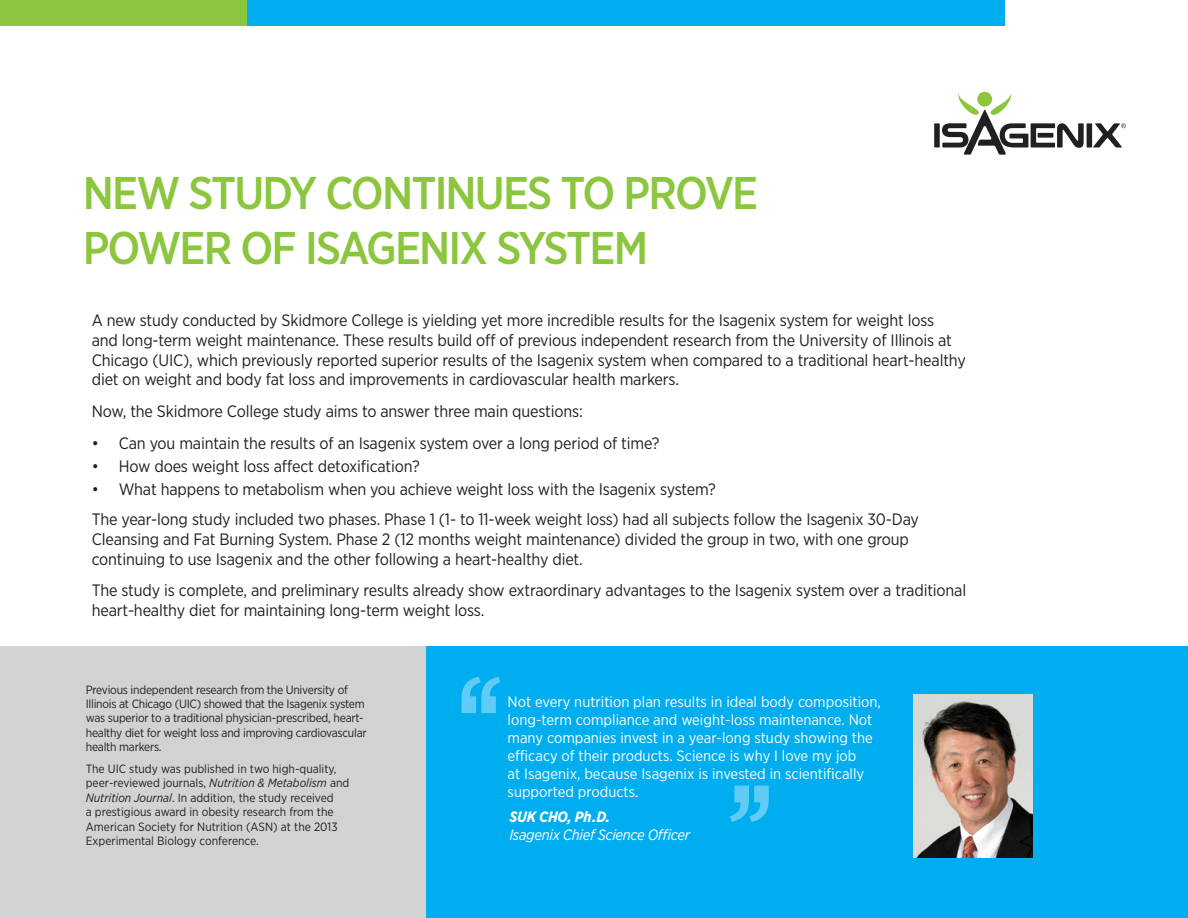
<style>
.page{position:relative;width:1188px;height:918px;background:#fff}
.page>*{position:absolute;margin:0;border:0;box-sizing:border-box;transform-origin:0 0}
.t1{font:161.85px "Gotham Narrow";color:#fff}
.t2{font:500 45.75px/54.9px "Gotham Narrow";letter-spacing:-.04em;color:#8bc63e}
.t3{font:16.5px/19.8px "Gotham Narrow";letter-spacing:-.01em;color:#231f20}
.t4{font:15px/18px "Gotham Narrow";color:#fff}
.t5{font:italic 15px "Gotham Narrow";letter-spacing:-.02em;color:#fff}
.t6{font:italic 700 15px "Gotham Narrow";letter-spacing:-.01em;color:#fff}
.t7{font:12px/14.4px "Gotham Narrow";color:#231f20}
.t8{font:12px/14.4px "Gotham Narrow";letter-spacing:-.02em;color:#231f20}
.s1{font-style:italic}
</style>
<div class="page">
<div style="left:0;top:646px;width:1148px;height:272px;background:#d1d2d4"></div>
<div style="left:427px;top:646px;width:761px;height:272px;background:#00aeef"></div>
<div style="left:934px;top:123px;width:6px;height:24px;background:#231f20;border-radius:2px"></div>
<div style="left:1087px;top:123px;width:5px;height:24px;background:#231f20;border-radius:2px"></div>
<svg style="left:1093px;top:123px;width:33px;height:24px"></svg>
<svg style="left:942px;top:93px;width:142px;height:62px"></svg>
<img style="left:914px;top:695px;width:118px;height:162px">
<div style="left:0;top:0;width:247px;height:26px;background:#8bc63e"></div>
<div style="left:247px;top:0;width:757px;height:26px;background:#00aeef"></div>
<h2 class="t2" style="left:83px;top:165px;width:677px">NEW STUDY CONTINUES TO PROVE<br>POWER OF ISAGENIX SYSTEM</h2>
<p class="t3" style="left:92px;top:310px;width:876px">A new study conducted by Skidmore College is yielding yet more incredible results for the Isagenix system for weight loss<br>and long-term weight maintenance. These results build off of previous independent research from the University of Illinois at Chicago (UIC), which previously reported superior results of the Isagenix system when compared to a traditional heart-healthy diet on weight and body fat loss and improvements in cardiovascular health markers.</p>
<p class="t3" style="left:92px;top:401px;width:493px">Now, the Skidmore College study aims to answer three main questions:</p>
<p class="t3" style="left:92px;top:433px;width:569px">• Can you maintain the results of an Isagenix system over a long period of time?</p>
<p class="t3" style="left:92px;top:456px;width:329px">• How does weight loss affect detoxification?</p>
<p class="t3" style="left:92px;top:473px;width:829px;line-height:30.3px">• What happens to metabolism when you achieve weight loss with the Isagenix system?<br>The year-long study included two phases. Phase 1 (1- to 11-week weight loss) had all subjects follow the Isagenix 30-Day</p>
<p class="t3" style="left:92px;top:529px;width:819px">Cleansing and Fat Burning System. Phase 2 (12 months weight maintenance) divided the group in two, with one group continuing to use Isagenix and the other following a heart-healthy diet.</p>
<p class="t3" style="left:92px;top:580px;width:876px">The study is complete, and preliminary results already show extraordinary advantages to the Isagenix system over a traditional heart-healthy diet for maintaining long-term weight loss.</p>
<p class="t8" style="left:86px;top:682px;width:282px">Previous independent research from the University of Illinois at Chicago (UIC) showed that the Isagenix system was superior to a traditional physician-prescribed, heart&shy;healthy diet for weight loss and improving cardiovascular health markers.</p>
<p class="t7" style="left:86px;top:761px;width:265px">The UIC study was published in two high-quality, peer-reviewed journals, <span class="s1">Nutrition &amp; Metabolism</span> and <span class="s1">Nutrition Journal</span>. In addition, the study received<br>a prestigious award in obesity research from the American Society for Nutrition (ASN) at the 2013<br>Experimental Biology conference.</p>
<h1 class="t1" style="left:452px;top:633px;width:57px">‘‘</h1>
<p class="t4" style="left:508px;top:692px;width:375px">Not every nutrition plan results in ideal body composition, long-term compliance and weight-loss maintenance. Not many companies invest in a year-long study showing the efficacy of their products. Science is why I love my job<br>at Isagenix, because Isagenix is invested in scientifically supported products.</p>
<p class="t6" style="left:509px;top:808px;width:102px">SUK CHO, Ph.D.</p>
<p class="t5" style="left:509px;top:826px;width:182px">Isagenix Chief Science Officer</p>
<h1 class="t1" style="left:779px;top:865px;width:57px;rotate:-180deg">‘‘</h1>
</div>
